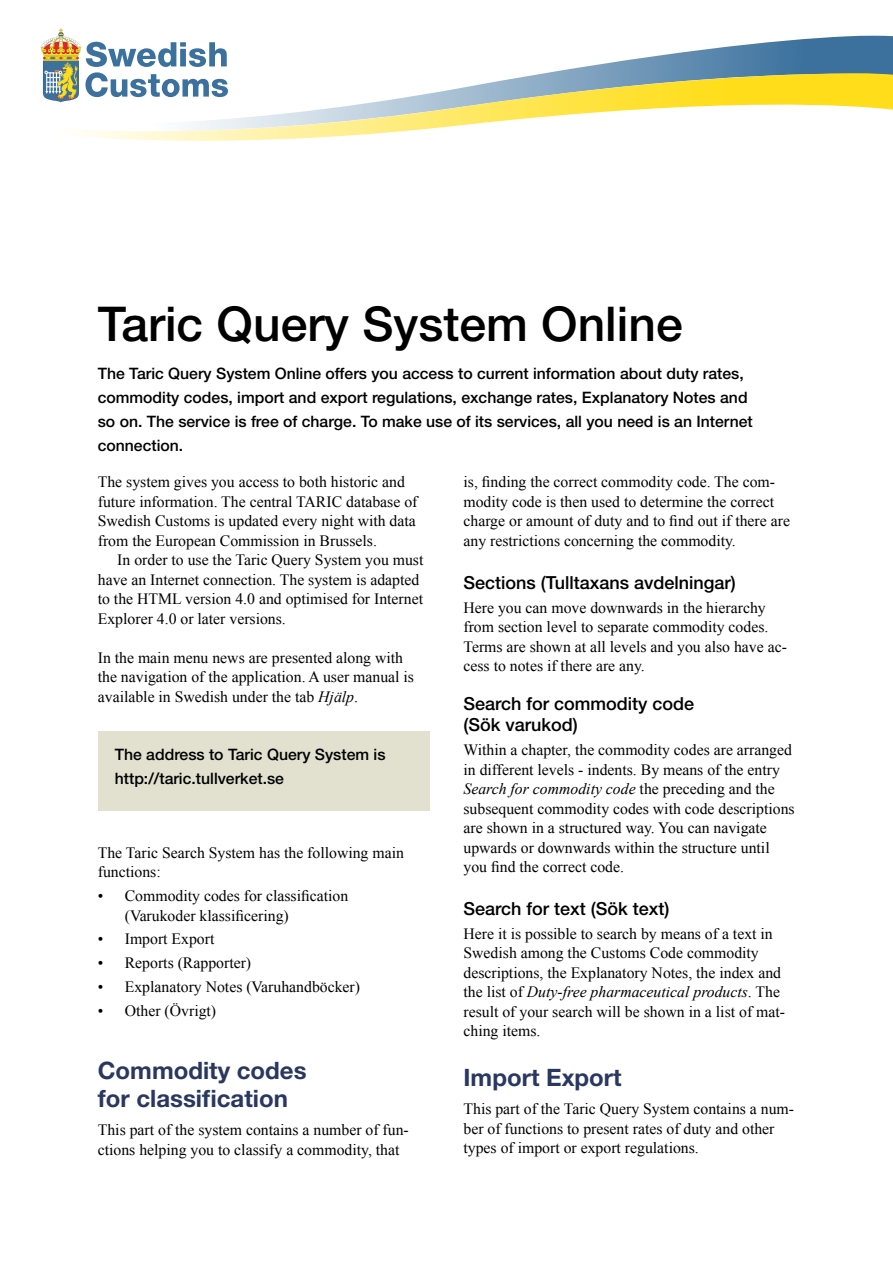
<style>
.page{position:relative;width:893px;height:1263px;background:#fff}
.page>*{position:absolute;margin:0;border:0;box-sizing:border-box;transform-origin:0 0}
.t1{font:500 48px "Helvetica Neue";color:#000}
.t2{font:700 24px/28.8px "Helvetica Neue";color:#2a3860}
.t3{font:500 18px/21.6px "Helvetica Neue";color:#000}
.t4{font:15.75px/19.5px "Times New Roman";color:#000}
.t5{font:500 15.75px/24px "Helvetica Neue";color:#000}
.s1{font-style:italic}
</style>
<div class="page">
<svg style="left:40px;top:36px;width:853px;height:37px"></svg>
<svg style="left:43px;top:73px;width:850px;height:68px"></svg>
<div style="left:98px;top:731px;width:331px;height:80px;background:#e2e0cf"></div>
<h1 class="t1" style="left:98px;top:295px;width:586px">Taric Query System Online</h1>
<p class="t5" style="left:98px;top:361px;width:656px">The Taric Query System Online offers you access to current information about duty rates, commodity codes, import and export regulations, exchange rates, Explanatory Notes and so on. The service is free of charge. To make use of its services, all you need is an Internet connection.</p>
<p class="t4" style="left:98px;top:472px;width:321px">The system gives you access to both historic and future information. The central TARIC database of Swedish Customs is updated every night with data from the European Commission in Brussels.</p>
<p class="t4" style="left:98px;top:550px;width:327px;text-indent:19px">In order to use the Taric Query System you must have an Internet connection. The system is adapted to the HTML version 4.0 and optimised for Internet Explorer 4.0 or later versions.</p>
<p class="t4" style="left:98px;top:648px;width:318px">In the main menu news are presented along with the navigation of the application. A user manual is available in Swedish under the tab <span class="s1">Hjälp</span>.</p>
<p class="t5" style="left:115px;top:743px;width:272px">The address to Taric Query System is http://taric.tullverket.se</p>
<p class="t4" style="left:98px;top:843px;width:308px">The Taric Search System has the following main functions:</p>
<p class="t4" style="left:125px;top:886px;width:225px;text-indent:-27px">• Commodity codes for classification (Varukoder klassificering)</p>
<p class="t4" style="left:98px;top:929px;width:118px">• Import Export</p>
<p class="t4" style="left:98px;top:953px;width:155px">• Reports (Rapporter)</p>
<p class="t4" style="left:98px;top:977px;width:264px">• Explanatory Notes (Varuhandböcker)</p>
<p class="t4" style="left:98px;top:1000px;width:120px">• Other (Övrigt)</p>
<h2 class="t2" style="left:98px;top:1055px;width:210px">Commodity codes for classification</h2>
<p class="t4" style="left:98px;top:1120px;width:312px">This part of the system contains a number of fun&shy;ctions helping you to classify a commodity, that</p>
<p class="t4" style="left:463px;top:472px;width:328px">is, finding the correct commodity code. The com&shy;modity code is then used to determine the correct charge or amount of duty and to find out if there are any restrictions concerning the commodity.</p>
<p class="t3" style="left:463px;top:571px;width:274px">Sections (Tulltaxans avdelningar)</p>
<p class="t4" style="left:463px;top:597px;width:325px">Here you can move downwards in the hierarchy from section level to separate commodity codes.<br>Terms are shown at all levels and you also have ac&shy;cess to notes if there are any.</p>
<p class="t3" style="left:463px;top:692px;width:232px">Search for commodity code (Sök varukod)</p>
<p class="t4" style="left:463px;top:740px;width:333px">Within a chapter, the commodity codes are arranged in different levels - indents. By means of the entry <span class="s1">Search for commodity code</span> the preceding and the subsequent commodity codes with code descriptions are shown in a structured way. You can navigate upwards or downwards within the structure until you find the correct code.</p>
<p class="t3" style="left:463px;top:897px;width:208px">Search for text (Sök text)</p>
<p class="t4" style="left:463px;top:923px;width:323px">Here it is possible to search by means of a text in Swedish among the Customs Code commodity descriptions, the Explanatory Notes, the index and the list of <span class="s1">Duty-free pharmaceutical products</span>. The result of your search will be shown in a list of mat&shy;ching items.</p>
<h2 class="t2" style="left:463px;top:1063px;width:160px">Import Export</h2>
<p class="t4" style="left:463px;top:1099px;width:332px">This part of the Taric Query System contains a num&shy;ber of functions to present rates of duty and other types of import or export regulations.</p>
</div>
